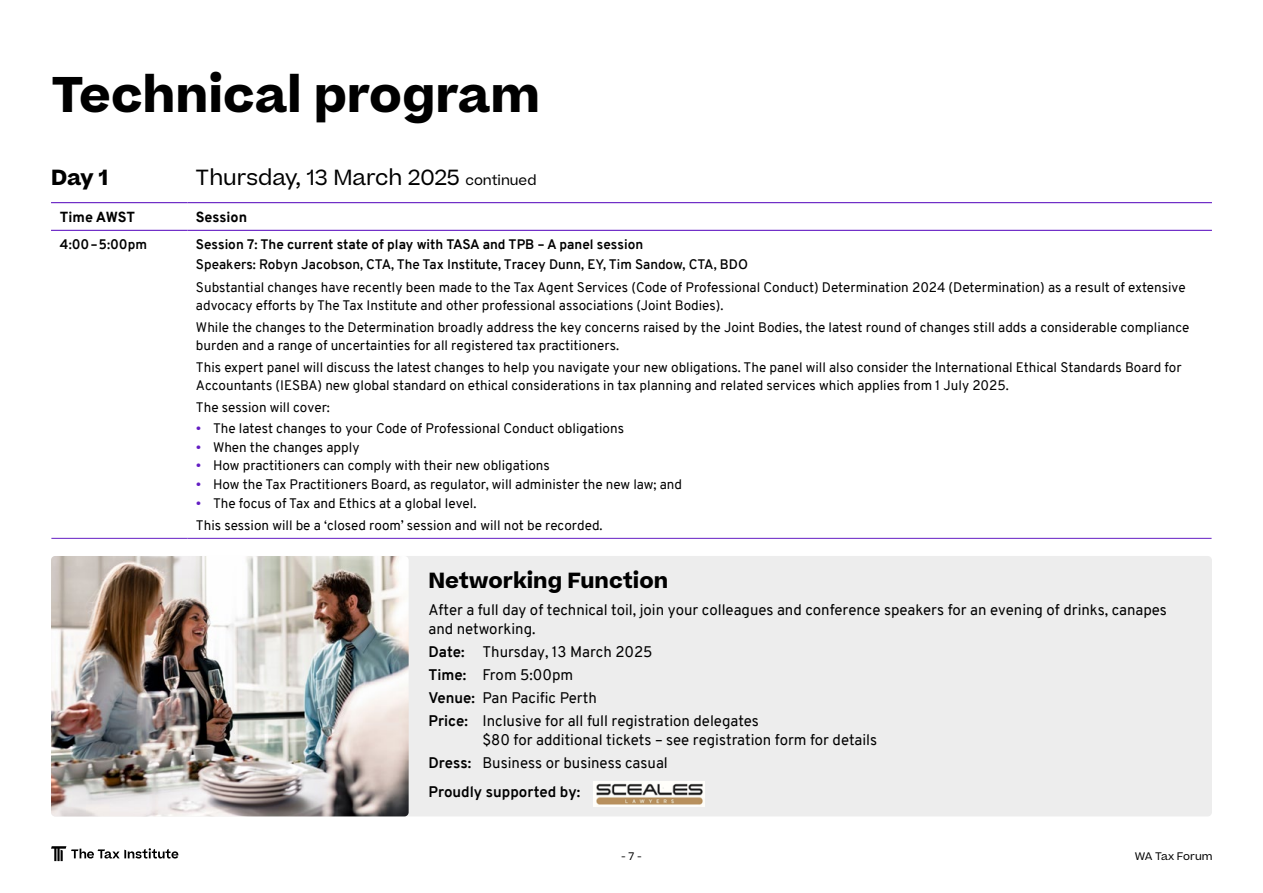
<style>
.page{position:relative;width:1263px;height:893px;background:#fff}
.page>*{position:absolute;margin:0;border:0;box-sizing:border-box;transform-origin:0 0}
.t1{font:700 48px "Beatrice";color:#000}
.t2{font:21px "Beatrice";color:#000}
.t3{font:700 21px "Beatrice";color:#000}
.t4{font:15px/23px "Overpass";color:#000}
.t5{font:700 15px "Overpass";color:#000}
.t6{font:800 14.25px "Overpass";color:#000}
.t7{font:13.5px/18px "Overpass";color:#000}
.t8{font:600 13.5px "Overpass";color:#000}
.t9{font:700 13.5px "Overpass";color:#000}
.t10{font:10.5px "Beatrice";color:#000}
.s1{font-size:13.5px}
.s2{color:#641dc3}
.s3{font-weight:700}
</style>
<div class="page">
<div style="left:51px;top:556px;width:1161px;height:260px;background:#ededed;border-radius:4px"></div>
<img style="left:51px;top:556px;width:358px;height:260px">
<hr style="left:51px;top:538px;width:136px;height:1px;background:#641dc3">
<hr style="left:187px;top:538px;width:1024px;height:1px;background:#641dc3">
<hr style="left:51px;top:202px;width:136px;height:1px;background:#641dc3">
<hr style="left:51px;top:230px;width:136px;height:1px;background:#641dc3">
<hr style="left:187px;top:202px;width:1025px;height:1px;background:#641dc3">
<hr style="left:187px;top:230px;width:1025px;height:1px;background:#641dc3">
<img style="left:593px;top:782px;width:112px;height:24px">
<svg style="left:51px;top:846px;width:127px;height:15px"></svg>
<h1 class="t1" style="left:51px;top:61px;width:490px">Technical program</h1>
<h2 class="t3" style="left:51px;top:163px;width:58px">Day 1</h2>
<h2 class="t2" style="left:196px;top:164px;width:342px">Thursday, 13 March 2025 <span class="s1">continued</span></h2>
<p class="t6" style="left:60px;top:207px;width:77px">Time AWST</p>
<p class="t6" style="left:196px;top:207px;width:53px">Session</p>
<p class="t9" style="left:60px;top:235px;width:89px">4:00–5:00pm</p>
<p class="t9" style="left:196px;top:235px;width:449px">Session 7: The current state of play with TASA and TPB – A panel session</p>
<p class="t8" style="left:196px;top:255px;width:554px">Speakers: Robyn Jacobson, CTA, The Tax Institute, Tracey Dunn, EY, Tim Sandow, CTA, BDO</p>
<p class="t7" style="left:196px;top:278px;width:991px">Substantial changes have recently been made to the Tax Agent Services (Code of Professional Conduct) Determination 2024 (Determination) as a result of extensive advocacy efforts by The Tax Institute and other professional associations (Joint Bodies).</p>
<p class="t7" style="left:196px;top:318px;width:995px">While the changes to the Determination broadly address the key concerns raised by the Joint Bodies, the latest round of changes still adds a considerable compliance burden and a range of uncertainties for all registered tax practitioners.</p>
<p class="t7" style="left:196px;top:358px;width:987px">This expert panel will discuss the latest changes to help you navigate your new obligations. The panel will also consider the International Ethical Standards Board for<br>Accountants (IESBA) new global standard on ethical considerations in tax planning and related services which applies from 1 July 2025.</p>
<p class="t7" style="left:196px;top:399px;width:135px">The session will cover:</p>
<p class="t7" style="left:196px;top:419px;width:430px"><span class="s2">•</span> The latest changes to your Code of Professional Conduct obligations</p>
<p class="t7" style="left:196px;top:438px;width:165px"><span class="s2">•</span> When the changes apply</p>
<p class="t7" style="left:196px;top:457px;width:355px"><span class="s2">•</span> How practitioners can comply with their new obligations</p>
<p class="t7" style="left:196px;top:475px;width:488px"><span class="s2">•</span> How the Tax Practitioners Board, as regulator, will administer the new law; and</p>
<p class="t7" style="left:196px;top:492px;width:408px;line-height:22.2px"><span class="s2">•</span> The focus of Tax and Ethics at a global level.<br>This session will be a ‘closed room’ session and will not be recorded.</p>
<h2 class="t3" style="left:428px;top:566px;width:241px">Networking Function</h2>
<p class="t4" style="left:428px;top:601px;width:740px;line-height:18.8px">After a full day of technical toil, join your colleagues and conference speakers for an evening of drinks, canapes and networking.</p>
<p class="t4" style="left:428px;top:640px;width:332px"><span class="s3">Date:</span> Thursday, 13 March 2025<br><span class="s3">Time:</span> From 5:00pm<br><span class="s3">Venue:</span> Pan Pacific Perth<br><span class="s3">Price:</span> Inclusive for all full registration delegates</p>
<p class="t4" style="left:428px;top:728px;width:450px;text-indent:54px">$80 for additional tickets – see registration form for details<br><span class="s3">Dress:</span> Business or business casual</p>
<p class="t5" style="left:428px;top:781px;width:153px">Proudly supported by:</p>
<p class="t10" style="left:621px;top:849px;width:22px">- 7 -</p>
<p class="t10" style="left:1135px;top:849px;width:79px">WA Tax Forum</p>
</div>
